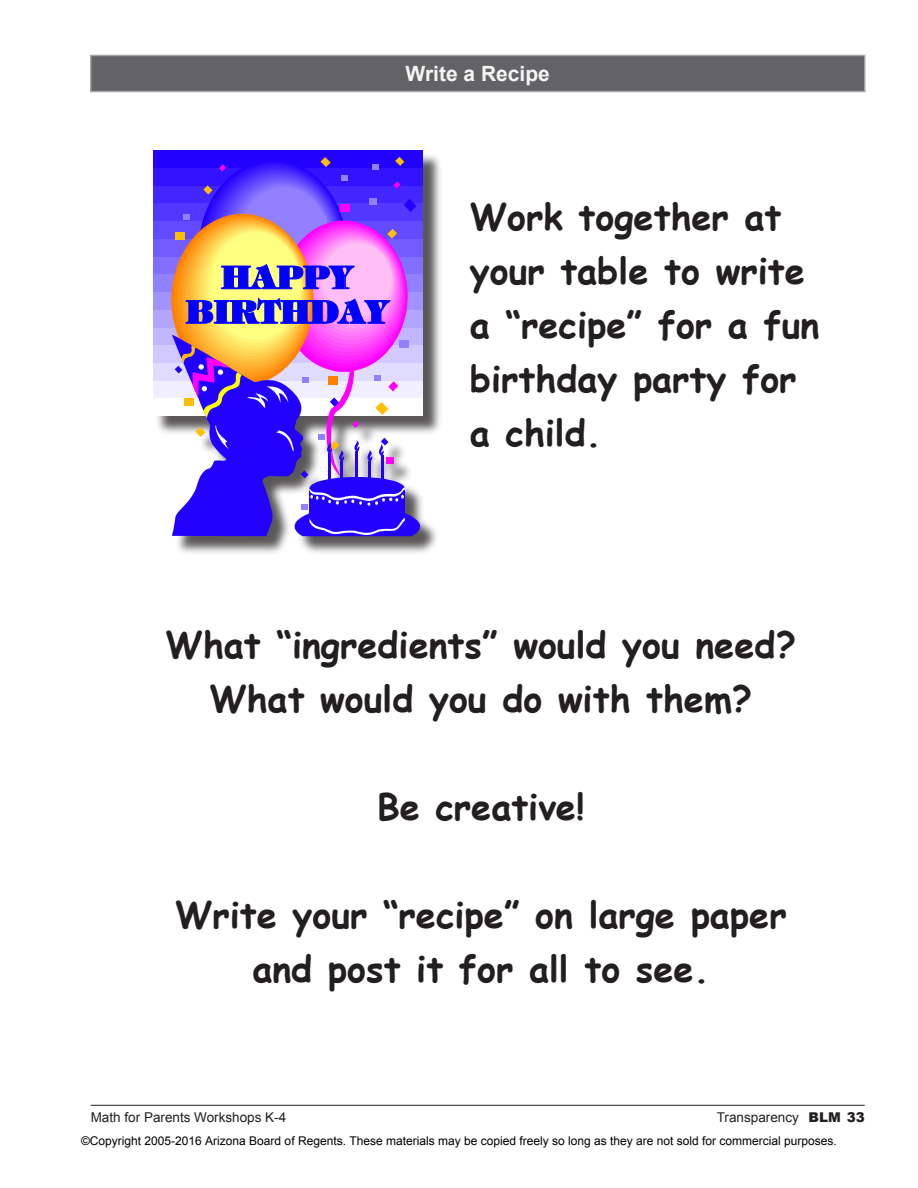
<style>
.page{position:relative;width:918px;height:1188px;background:#fff}
.page>*{position:absolute;margin:0;border:0;box-sizing:border-box;transform-origin:0 0}
.t1{font:700 36px/54px "Comic Sans MS";color:#231f20;text-align:center}
.t2{font:700 21px "Arial";color:#f4f5f5}
.t3{font:13.5px "Arial";color:#231f20}
.t4{font:12px "Arial";color:#000}
.s1{font-style:inherit}
.s2{font-weight:900}
</style>
<div class="page">
<hr style="left:91px;top:1105px;width:774px;height:1px;background:#231f20">
<div style="left:91px;top:56px;width:774px;height:36px;background:#636366"></div>
<hr style="left:90px;top:55px;width:775px;height:1px;background:#a5a6aa">
<hr style="left:90px;top:56px;width:1px;height:35px;background:#a5a6aa">
<hr style="left:864px;top:56px;width:1px;height:35px;background:#a5a6aa">
<hr style="left:90px;top:91px;width:775px;height:1px;background:#a5a6aa">
<div style="left:155px;top:152px;width:288px;height:403px;background:#231f20;opacity:.75"></div>
<div style="left:153px;top:150px;width:270px;height:18px;background:#20f"></div>
<div style="left:153px;top:168px;width:270px;height:18px;background:#3313ff"></div>
<div style="left:153px;top:186px;width:270px;height:18px;background:#4325ff"></div>
<div style="left:153px;top:204px;width:270px;height:17px;background:#5238ff"></div>
<div style="left:153px;top:221px;width:270px;height:18px;background:#624aff"></div>
<div style="left:153px;top:239px;width:270px;height:18px;background:#725cff"></div>
<div style="left:153px;top:257px;width:270px;height:18px;background:#826eff"></div>
<div style="left:153px;top:275px;width:270px;height:17px;background:#9180ff"></div>
<div style="left:153px;top:292px;width:270px;height:18px;background:#a193ff"></div>
<div style="left:153px;top:310px;width:270px;height:18px;background:#b1a5ff"></div>
<div style="left:153px;top:328px;width:270px;height:17px;background:#c1b7ff"></div>
<div style="left:153px;top:345px;width:270px;height:18px;background:#d1c9ff"></div>
<div style="left:153px;top:363px;width:270px;height:18px;background:#e0dcff"></div>
<div style="left:153px;top:381px;width:270px;height:18px;background:#f0eeff"></div>
<div style="left:153px;top:399px;width:270px;height:17px;background:#fff"></div>
<svg style="left:171px;top:157px;width:249px;height:379px"></svg>
<p class="t2" style="left:406px;top:62px;width:146px">Write a Recipe</p>
<p class="t1" style="left:470px;top:188px;width:351px;text-align:left">Work together at your table to write a “recipe” for a fun birthday party for a child.</p>
<p class="t1" style="left:166px;top:616px;width:632px">What “ingredients” would you need?</p>
<p class="t1" style="left:209px;top:670px;width:544px">What would you do with them?</p>
<p class="t1" style="left:377px;top:778px;width:209px">Be creative!</p>
<p class="t1" style="left:175px;top:886px;width:613px">Write your “recipe” on large paper and post it for all to see.</p>
<p class="t3" style="left:91px;top:1110px;width:197px">Math <span class="s1">for Parents</span> Workshops K-4</p>
<p class="t3" style="left:717px;top:1110px;width:149px">Transparency <span class="s2">BLM 33</span></p>
<p class="t4" style="left:81px;top:1133px;width:757px">©Copyright 2005-2016 Arizona Board of Regents. These materials may be copied freely so long as they are not sold for commercial purposes.</p>
</div>
